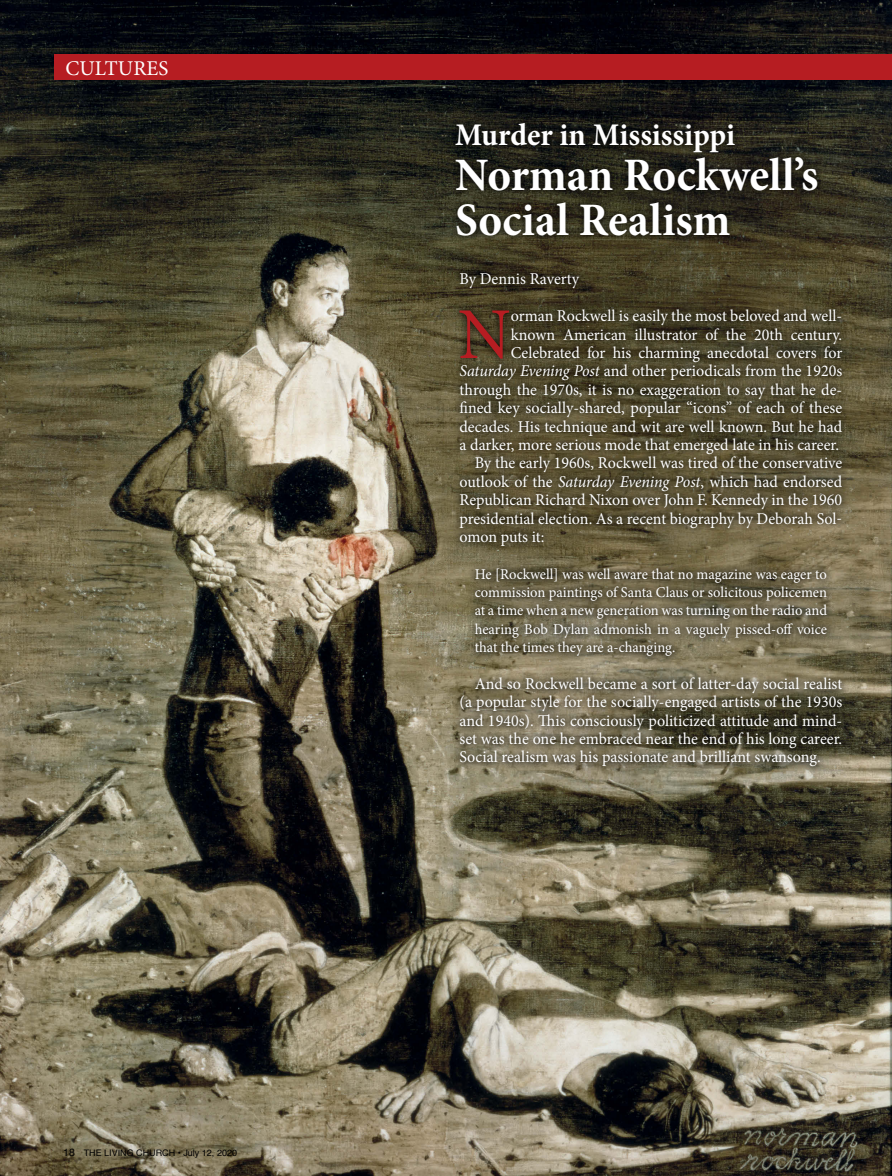
<style>
.page{position:relative;width:892px;height:1176px;background:#fff}
.page>*{position:absolute;margin:0;border:0;box-sizing:border-box;transform-origin:0 0}
.t1{font:73.05px "Minion Pro";color:#b61d22}
.t2{font:700 46.5px/45px "Minion Pro";color:#fff}
.t3{font:700 31.5px "Minion Pro";color:#fff}
.t4{font:21px "Minion Pro";color:#fff}
.t5{font:16.5px/18.5px "Minion Pro";color:#fff;text-align:justify}
.t6{font:15px/18.3px "Minion Pro";letter-spacing:-.005em;color:#fff;text-align:justify}
.t7{font:9px "Helvetica";color:#000}
.s1{font-size:10.5px}
.s2{font-style:italic}
</style>
<div class="page">
<img style="left:0;top:0;width:891px;height:1175px">
<div style="left:55px;top:54px;width:836px;height:25px;background:#b61d22"></div>
<div style="left:448px;top:115px;width:376px;height:128px;background:#000;opacity:.75"></div>
<div style="left:451px;top:265px;width:398px;height:509px;background:#000;opacity:.75"></div>
<p class="t4" style="left:65px;top:54px;width:104px">CULTURES</p>
<p class="t7" style="left:63px;top:1146px;width:175px"><span class="s1">18</span> THE LIVING CHURCH • July 12, 2020</p>
<h3 class="t3" style="left:455px;top:112px;width:281px">Murder in Mississippi</h3>
<h2 class="t2" style="left:455px;top:152px;width:365px">Norman Rockwell’s<br>Social Realism</h2>
<p class="t5" style="left:459px;top:270px;width:121px">By Dennis Raverty</p>
<h1 class="t1" style="left:458px;top:286px;width:54px">N</h1>
<p class="t5" style="left:510px;top:307px;width:333px">orman Rockwell is easily the most beloved and well-</p>
<p class="t5" style="left:510px;top:325px;width:333px">known American illustrator of the 20th century.</p>
<p class="t5" style="left:510px;top:343px;width:333px">Celebrated for his charming anecdotal covers for</p>
<p class="t5" style="left:459px;top:362px;width:384px"><span class="s2">Saturday Evening Post</span> and other periodicals from the 1920s</p>
<p class="t5" style="left:459px;top:380px;width:384px">through the 1970s, it is no exaggeration to say that he de-</p>
<p class="t5" style="left:459px;top:399px;width:384px">fined key socially-shared, popular “icons” of each of these</p>
<p class="t5" style="left:459px;top:417px;width:384px">decades. His technique and wit are well known. But he had</p>
<p class="t5" style="left:459px;top:435px;width:381px">a darker, more serious mode that emerged late in his career.</p>
<p class="t5" style="left:474px;top:454px;width:369px">By the early 1960s, Rockwell was tired of the conservative</p>
<p class="t5" style="left:459px;top:472px;width:384px">outlook of the <span class="s2">Saturday Evening Post</span>, which had endorsed</p>
<p class="t5" style="left:459px;top:490px;width:384px">Republican Richard Nixon over John F. Kennedy in the 1960</p>
<p class="t5" style="left:459px;top:509px;width:384px">presidential election. As a recent biography by Deborah Sol-</p>
<p class="t5" style="left:459px;top:527px;width:86px">omon puts it:</p>
<p class="t6" style="left:474px;top:564px;width:354px">He [Rockwell] was well aware that no magazine was eager to commission paintings of Santa Claus or solicitous policemen at a time when a new generation was turning on the radio and hearing Bob Dylan admonish in a vaguely pissed-off voice that the times they are a-changing.</p>
<p class="t5" style="left:459px;top:674px;width:384px;text-indent:15px">And so Rockwell became a sort of latter-day social realist (a popular style for the socially-engaged artists of the 1930s and 1940s). This consciously politicized attitude and mind&shy;set was the one he embraced near the end of his long career.<br>Social realism was his passionate and brilliant swansong.</p>
</div>
